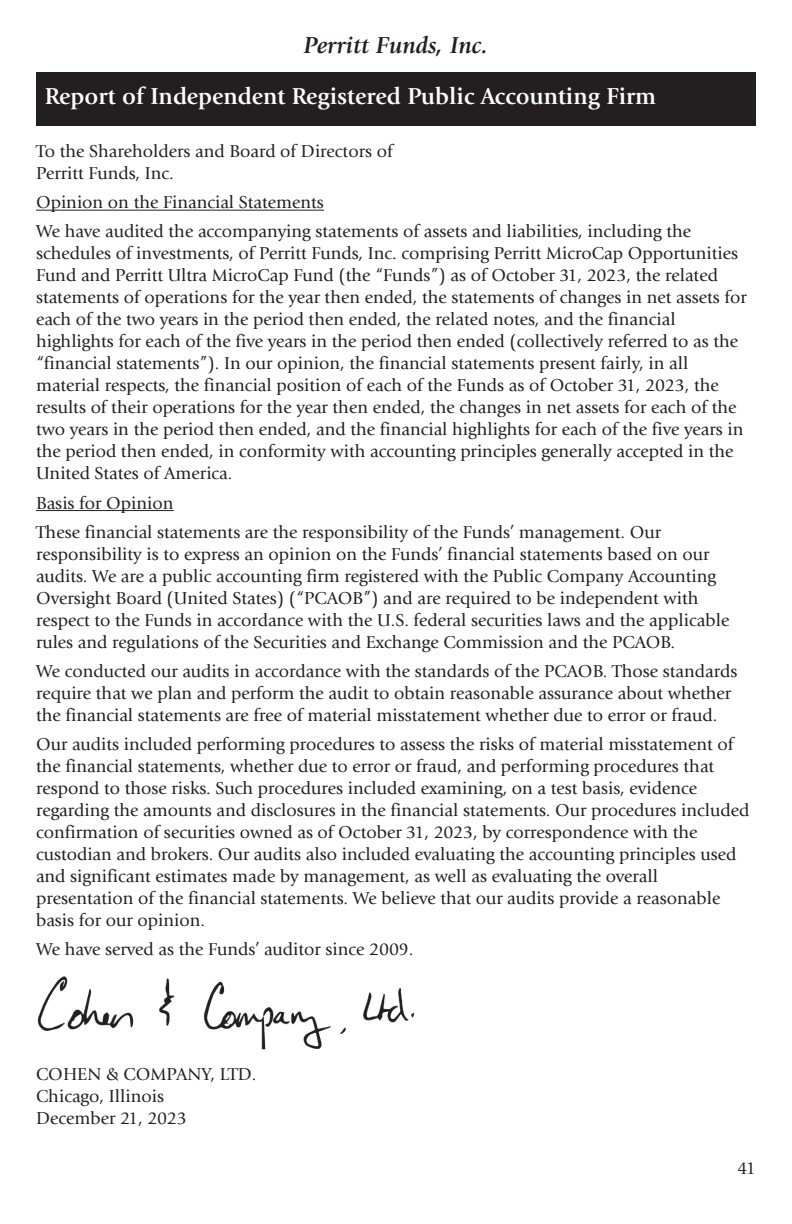
<style>
.page{position:relative;width:792px;height:1224px;background:#fff}
.page>*{position:absolute;margin:0;border:0;box-sizing:border-box;transform-origin:0 0}
.t1{font:700 24px "Giovanni Std";color:#fff}
.t2{font:italic 700 24px "Giovanni Std";color:#231f20}
.t3{font:18px/22px "Giovanni Std";color:#231f20}
</style>
<div class="page">
<hr style="left:36px;top:210px;width:288px;height:1px;background:#231f20">
<hr style="left:36px;top:510px;width:138px;height:1px;background:#231f20">
<img style="left:38px;top:977px;width:376px;height:72px">
<div style="left:36px;top:72px;width:720px;height:54px;background:#231f20"></div>
<h1 class="t2" style="left:304px;top:36px;width:186px">Perritt Funds, Inc.</h1>
<h1 class="t1" style="left:45px;top:87px;width:613px">Report of Independent Registered Public Accounting Firm</h1>
<p class="t3" style="left:36px;top:141px;width:358px">To the Shareholders and Board of Directors of<br>Perritt Funds, Inc.</p>
<p class="t3" style="left:36px;top:189px;width:657px;line-height:29.2px">Opinion on the Financial Statements<br>We have audited the accompanying statements of assets and liabilities, including the</p>
<p class="t3" style="left:36px;top:244px;width:712px">schedules of investments, of Perritt Funds, Inc. comprising Perritt MicroCap Opportunities Fund and Perritt Ultra MicroCap Fund (the “Funds”) as of October 31, 2023, the related statements of operations for the year then ended, the statements of changes in net assets for each of the two years in the period then ended, the related notes, and the financial highlights for each of the five years in the period then ended (collectively referred to as the “financial statements”). In our opinion, the financial statements present fairly, in all material respects, the financial position of each of the Funds as of October 31, 2023, the results of their operations for the year then ended, the changes in net assets for each of the two years in the period then ended, and the financial highlights for each of the five years in the period then ended, in conformity with accounting principles generally accepted in the United States of America.</p>
<p class="t3" style="left:36px;top:489px;width:627px;line-height:29.2px">Basis for Opinion<br>These financial statements are the responsibility of the Funds’ management. Our</p>
<p class="t3" style="left:36px;top:544px;width:695px">responsibility is to express an opinion on the Funds’ financial statements based on our audits. We are a public accounting firm registered with the Public Company Accounting Oversight Board (United States) (“PCAOB”) and are required to be independent with respect to the Funds in accordance with the U.S. federal securities laws and the applicable rules and regulations of the Securities and Exchange Commission and the PCAOB.</p>
<p class="t3" style="left:36px;top:661px;width:703px">We conducted our audits in accordance with the standards of the PCAOB. Those standards require that we plan and perform the audit to obtain reasonable assurance about whether the financial statements are free of material misstatement whether due to error or fraud.</p>
<p class="t3" style="left:36px;top:735px;width:715px">Our audits included performing procedures to assess the risks of material misstatement of the financial statements, whether due to error or fraud, and performing procedures that respond to those risks. Such procedures included examining, on a test basis, evidence regarding the amounts and disclosures in the financial statements. Our procedures included confirmation of securities owned as of October 31, 2023, by correspondence with the custodian and brokers. Our audits also included evaluating the accounting principles used and significant estimates made by management, as well as evaluating the overall presentation of the financial statements. We believe that our audits provide a reasonable basis for our opinion.</p>
<p class="t3" style="left:36px;top:940px;width:379px">We have served as the Funds’ auditor since 2009.</p>
<p class="t3" style="left:36px;top:1065px;width:222px">COHEN &amp; COMPANY, LTD.<br>Chicago, Illinois<br>December 21, 2023</p>
<p class="t3" style="left:738px;top:1158px;width:20px">41</p>
</div>
